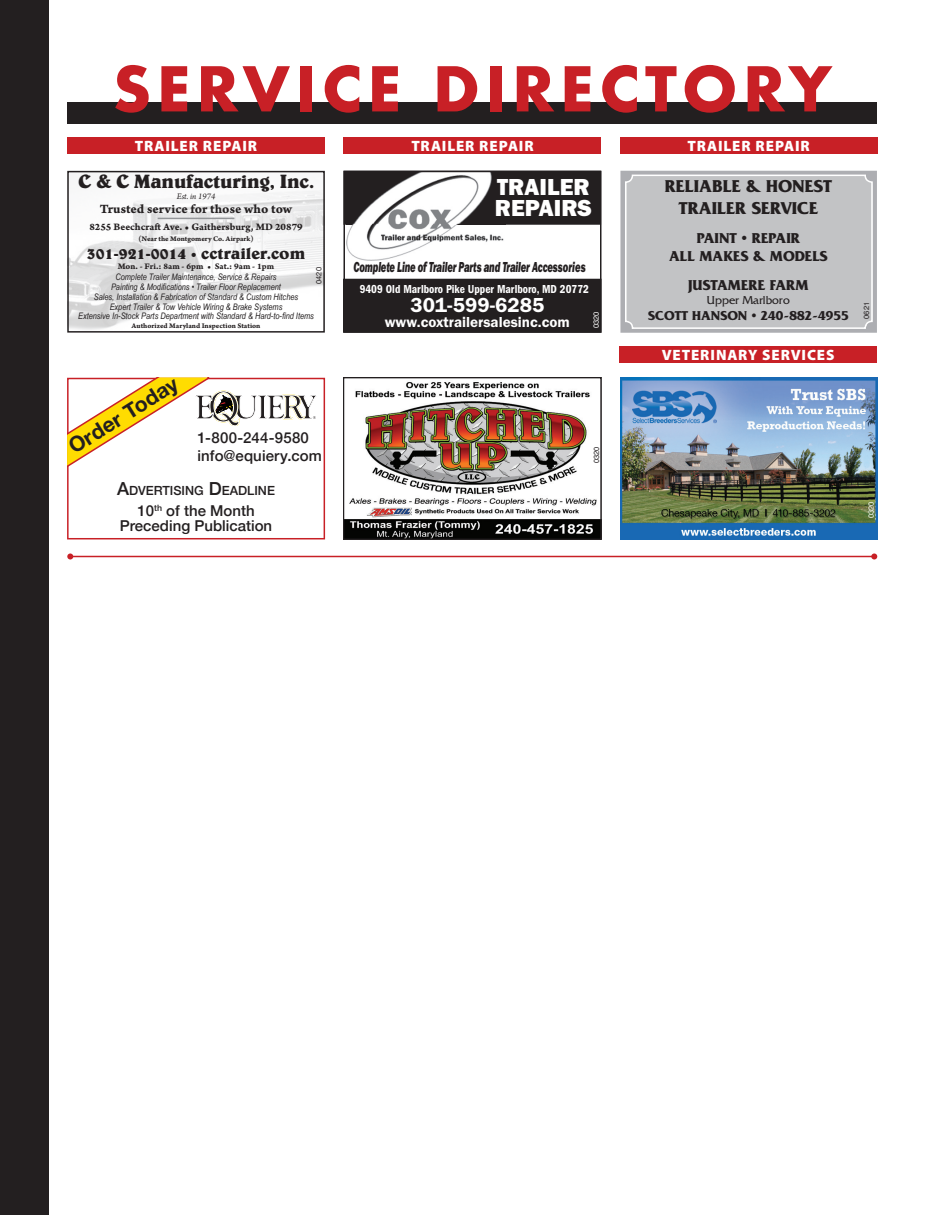
<style>
.page{position:relative;width:945px;height:1215px;background:#fff}
.page>*{position:absolute;margin:0;border:0;box-sizing:border-box;transform-origin:0 0}
.t1{font:700 60px "Futura";letter-spacing:.09em;color:#c82026}
.t2{font:24px/21px "Franklin Gothic URW Hea";color:#fff}
.t3{font:21px "Franklin Gothic URW Dem";color:#fff}
.t4{font:700 21px "Helvetica Neue";color:#231f20}
.t5{font:700 19.5px "Belwe";letter-spacing:-.01em;color:#231f20}
.t6{font:700 18px/21.6px "Friz Quadrata";color:#231f20;text-align:center}
.t7{font:700 16.5px "Belwe";color:#231f20}
.t8{font:500 15px/15px "Helvetica Neue";color:#231f20;text-align:center}
.t9{font:900 15px "Myriad Pro";letter-spacing:.06em;color:#fff}
.t10{font:15px "Franklin Gothic URW Hea Ita";letter-spacing:-.02em;color:#231f20;scale:.64 1}
.t11{font:700 15px/18px "Friz Quadrata";color:#231f20;text-align:center}
.t12{font:15px "Franklin Gothic URW Dem";color:#fff}
.t13{font:13.5px "Arno Pro Bold Caption";letter-spacing:-.005em;color:#231f20}
.t14{font:700 13.5px "Friz Quadrata";color:#231f20}
.t15{font:500 12.6px "Helvetica Neue";color:#231f20}
.t16{font:600 condensed 12px "Franklin Gothic";color:#fff;scale:.95 1}
.t17{font:12px "Friz Quadrata";color:#231f20}
.t18{font:10.5px "Arno Pro Bold Caption";color:#231f20}
.t19{font:italic 9px/9.8px "Arial Narrow";color:#231f20;text-align:center}
.t20{font:9px "Arno Pro Bold Caption";color:#231f20}
.t21{font:italic 9px "Arno Pro";color:#231f20}
.t22{font:7.5px "Arno Pro Bold Caption";color:#231f20}
.t23{font:7.5px "Helvetica Neue";color:#fff}
.t24{font:7.5px "Helvetica";color:#231f20}
.t25{font:7.5px "Helvetica Neue";color:#231f20}
.s1{font-size:12px}
.s2{font-size:18px}
</style>
<div class="page">
<div style="left:0;top:0;width:49px;height:1215px;background:#231f20"></div>
<div style="left:620px;top:138px;width:258px;height:16px;background:#c82026"></div>
<hr style="left:70px;top:556px;width:804px;height:1px;background:#c82026">
<svg style="left:67px;top:554px;width:6px;height:6px"></svg>
<svg style="left:871px;top:554px;width:6px;height:6px"></svg>
<div style="left:344px;top:138px;width:257px;height:16px;background:#c82026"></div>
<div style="left:67px;top:102px;width:810px;height:22px;background:#231f20"></div>
<img style="left:69px;top:190px;width:254px;height:140px">
<div style="left:67px;top:171px;width:258px;height:162px;border:1px solid #231f20"></div>
<hr style="left:158px;top:218px;width:76px;height:1px;background:#939598">
<div style="left:343px;top:171px;width:255px;height:54px;background:#231f20"></div>
<div style="left:347px;top:279px;width:251px;height:51px;background:#231f20"></div>
<img style="left:347px;top:225px;width:157px;height:35px">
<img style="left:347px;top:174px;width:158px;height:51px">
<div style="left:344px;top:171px;width:257px;height:162px;border:2px solid #231f20"></div>
<img style="left:343px;top:378px;width:256px;height:161px">
<div style="left:344px;top:378px;width:257px;height:161px;border:1px solid #231f20"></div>
<div style="left:619px;top:346px;width:258px;height:17px;background:#c82026"></div>
<svg style="left:620px;top:171px;width:257px;height:162px;background:#c2c3c5"></svg>
<img style="left:620px;top:378px;width:258px;height:161px">
<div style="left:67px;top:138px;width:258px;height:16px;background:#c82026"></div>
<div style="left:67px;top:378px;width:258px;height:161px;border:2px solid #c82026"></div>
<svg style="left:67px;top:377px;width:255px;height:101px"></svg>
<h1 class="t1" style="left:113px;top:45px;width:721px">SERVICE DIRECTORY</h1>
<h3 class="t9" style="left:135px;top:136px;width:124px">TRAILER REPAIR</h3>
<h3 class="t5" style="left:79px;top:170px;width:237px">C &amp; C Manufacturing, Inc.</h3>
<p class="t21" style="left:177px;top:192px;width:40px">Est. in 1974</p>
<h3 class="t13" style="left:100px;top:201px;width:194px">Trusted service for those who tow</h3>
<p class="t18" style="left:89px;top:220px;width:215px">8255 Beechcraft Ave. • Gaithersburg, MD 20879</p>
<p class="t22" style="left:138px;top:234px;width:117px">(Near the Montgomery Co. Airpark)</p>
<h3 class="t7" style="left:87px;top:243px;width:220px">301-921-0014 <span class="s1">•</span> cctrailer.com</h3>
<p class="t20" style="left:118px;top:261px;width:158px">Mon. - Fri.: 8am - 6pm • Sat.: 9am - 1pm</p>
<p class="t25" style="left:313px;top:284px;width:18px;rotate:-90deg">0420</p>
<p class="t19" style="left:78px;top:272px;width:237px">Complete Trailer Maintenance, Service &amp; Repairs<br>Painting &amp; Modifications • Trailer Floor Replacement<br>Sales, Installation &amp; Fabrication of Standard &amp; Custom Hitches<br>Expert Trailer &amp; Tow Vehicle Wiring &amp; Brake Systems<br>Extensive In-Stock Parts Department with Standard &amp; Hard-to-find Items</p>
<p class="t22" style="left:132px;top:321px;width:130px">Authorized Maryland Inspection Station</p>
<h3 class="t4" style="left:62px;top:434px;width:126px;rotate:-32deg">Order Today</h3>
<h3 class="t8" style="left:198px;top:429px;width:113px">1-800-244-9580</h3>
<h3 class="t8" style="left:198px;top:447px;width:126px">info@equiery.com</h3>
<h3 class="t15" style="left:117px;top:480px;width:159px"><span class="s2">A</span>DVERTISING <span class="s2">D</span>EADLINE</h3>
<h3 class="t8" style="left:120px;top:502px;width:154px">10<sup>th</sup> of the Month<br>Preceding Publication</h3>
<h3 class="t9" style="left:411px;top:136px;width:124px">TRAILER REPAIR</h3>
<h3 class="t9" style="left:688px;top:136px;width:124px">TRAILER REPAIR</h3>
<h2 class="t2" style="left:495px;top:176px;width:99px">TRAILER<br>REPAIRS</h2>
<h3 class="t10" style="left:354px;top:258px;width:364px">Complete Line of Trailer Parts and Trailer Accessories</h3>
<h3 class="t16" style="left:360px;top:282px;width:243px">9409 Old Marlboro Pike Upper Marlboro, MD 20772</h3>
<h3 class="t3" style="left:410px;top:292px;width:136px">301-599-6285</h3>
<h3 class="t12" style="left:385px;top:313px;width:187px">www.coxtrailersalesinc.com</h3>
<p class="t23" style="left:591px;top:328px;width:18px;rotate:-90deg">0320</p>
<p class="t24" style="left:591px;top:463px;width:18px;rotate:-90deg">0320</p>
<h3 class="t6" style="left:665px;top:176px;width:169px">RELIABLE &amp; HONEST<br>TRAILER SERVICE</h3>
<h3 class="t11" style="left:669px;top:229px;width:160px">PAINT • REPAIR<br>ALL MAKES &amp; MODELS</h3>
<h3 class="t11" style="left:688px;top:276px;width:122px">JUSTAMERE FARM</h3>
<h3 class="t17" style="left:707px;top:293px;width:84px">Upper Marlboro</h3>
<h3 class="t14" style="left:648px;top:308px;width:202px">SCOTT HANSON • 240-882-4955</h3>
<p class="t24" style="left:861px;top:319px;width:19px;rotate:-90deg">0621</p>
<h3 class="t9" style="left:662px;top:345px;width:174px">VETERINARY SERVICES</h3>
<p class="t23" style="left:866px;top:518px;width:18px;rotate:-90deg">0320</p>
</div>
